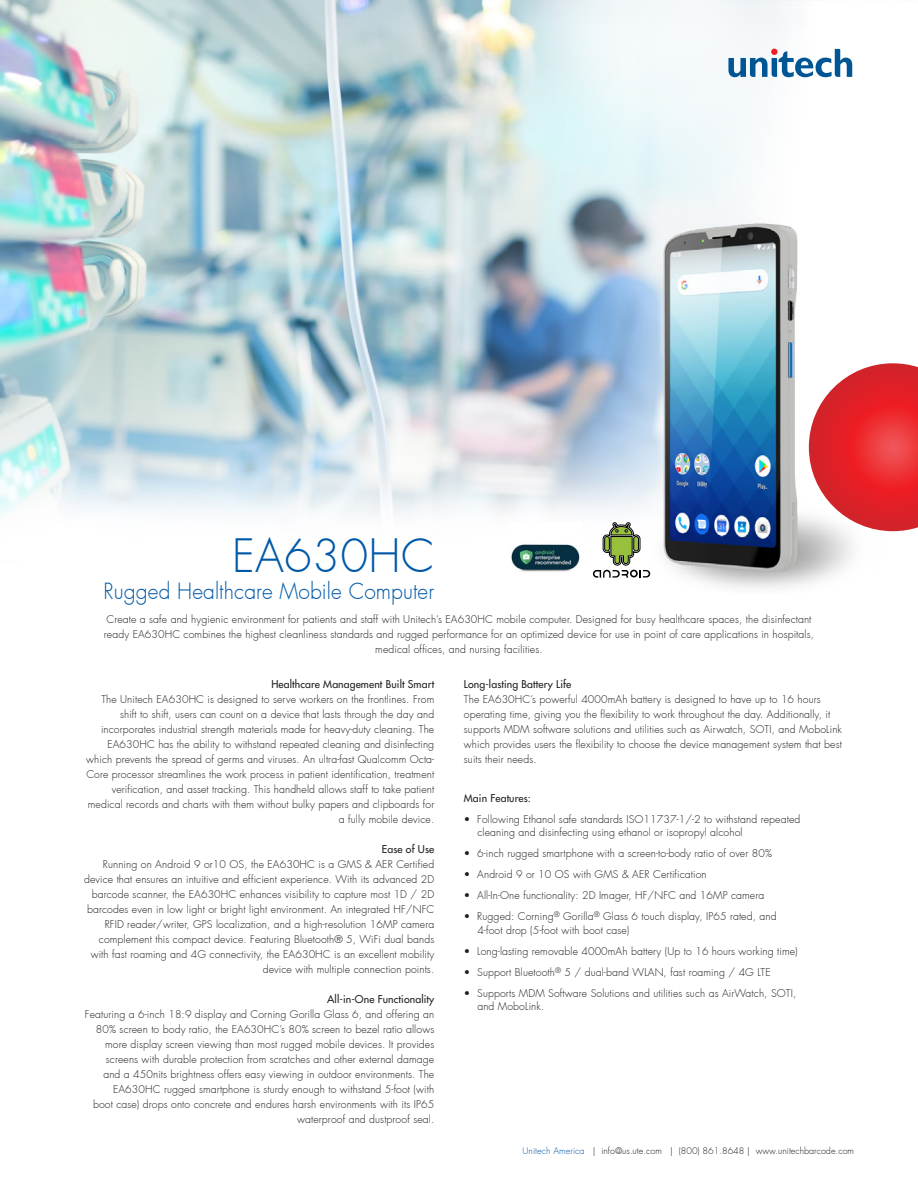
<style>
.page{position:relative;width:918px;height:1188px;background:#fff}
.page>*{position:absolute;margin:0;border:0;box-sizing:border-box;transform-origin:0 0}
.t1{font:300 45px "Futura";letter-spacing:.005em;color:#0059a8}
.t2{font:300 21.9px "Futura";letter-spacing:.005em;color:#0059a8;scale:.96 1}
.t3{font:300 10.5px/15px "Futura";letter-spacing:.01em;color:#231f20}
.t4{font:10.5px "Futura";letter-spacing:.01em;color:#231f20}
.t5{font:300 9px "Futura";color:#231f20}
.s1{color:#0059a8}
</style>
<div class="page">
<img style="left:0;top:0;width:897px;height:589px">
<svg style="left:809px;top:363px;width:109px;height:168px"></svg>
<svg style="left:728px;top:49px;width:124px;height:28px"></svg>
<svg style="left:593px;top:523px;width:57px;height:55px"></svg>
<img style="left:510px;top:522px;width:72px;height:67px">
<h1 class="t1" style="left:232px;top:529px;width:204px">EA630HC</h1>
<h2 class="t2" style="left:104px;top:578px;width:346px">Rugged Healthcare Mobile Computer</h2>
<p class="t3" style="left:104px;top:612px;width:712px;text-align:center">Create a safe and hygienic environment for patients and staff with Unitech’s EA630HC mobile computer. Designed for busy healthcare spaces, the disinfectant ready EA630HC combines the highest cleanliness standards and rugged performance for an optimized device for use in point of care applications in hospitals, medical offices, and nursing facilities.</p>
<p class="t4" style="left:271px;top:677px;width:164px">Healthcare Management Built Smart</p>
<p class="t3" style="left:86px;top:692px;width:349px;text-align:right">The Unitech EA630HC is designed to serve workers on the frontlines. From shift to shift, users can count on a device that lasts through the day and incorporates industrial strength materials made for heavy-duty cleaning. The EA630HC has the ability to withstand repeated cleaning and disinfecting which prevents the spread of germs and viruses. An ultra-fast Qualcomm Octa-Core processor streamlines the work process in patient identification, treatment verification, and asset tracking. This handheld allows staff to take patient medical records and charts with them without bulky papers and clipboards for a fully mobile device.</p>
<p class="t4" style="left:382px;top:842px;width:54px">Ease of Use</p>
<p class="t3" style="left:84px;top:857px;width:352px;text-align:right">Running on Android 9 or10 OS, the EA630HC is a GMS &amp; AER Certified device that ensures an intuitive and efficient experience. With its advanced 2D barcode scanner, the EA630HC enhances visibility to capture most 1D / 2D barcodes even in low light or bright light environment. An integrated HF/NFC RFID reader/writer, GPS localization, and a high-resolution 16MP camera complement this compact device. Featuring Bluetooth® 5, WiFi dual bands with fast roaming and 4G connectivity, the EA630HC is an excellent mobility device with multiple connection points.</p>
<p class="t4" style="left:327px;top:992px;width:109px">All-in-One Functionality</p>
<p class="t3" style="left:85px;top:1007px;width:351px;text-align:right">Featuring a 6-inch 18:9 display and Corning Gorilla Glass 6, and offering an 80% screen to body ratio, the EA630HC’s 80% screen to bezel ratio allows more display screen viewing than most rugged mobile devices. It provides screens with durable protection from scratches and other external damage<br>and a 450nits brightness offers easy viewing in outdoor environments. The EA630HC rugged smartphone is sturdy enough to withstand 5-foot (with<br>boot case) drops onto concrete and endures harsh environments with its IP65 waterproof and dustproof seal.</p>
<p class="t4" style="left:464px;top:677px;width:109px">Long-lasting Battery Life</p>
<p class="t3" style="left:464px;top:692px;width:380px">The EA630HC’s powerful 4000mAh battery is designed to have up to 16 hours operating time, giving you the flexibility to work throughout the day. Additionally, it supports MDM software solutions and utilities such as Airwatch, SOTI, and MoboLink which provides users the flexibility to choose the device management system that best suits their needs.</p>
<p class="t4" style="left:464px;top:791px;width:69px">Main Features:</p>
<p class="t3" style="left:477px;top:813px;width:325px;line-height:13.5px;text-indent:-13px">• Following Ethanol safe standards ISO11737-1/-2 to withstand repeated cleaning and disinfecting using ethanol or isopropyl alcohol</p>
<p class="t3" style="left:464px;top:846px;width:310px">• 6-inch rugged smartphone with a screen-to-body ratio of over 80%</p>
<p class="t3" style="left:464px;top:867px;width:244px">• Android 9 or 10 OS with GMS &amp; AER Certification</p>
<p class="t3" style="left:464px;top:888px;width:302px">• All-In-One functionality: 2D Imager, HF/NFC and 16MP camera</p>
<p class="t3" style="left:477px;top:910px;width:301px;line-height:13.5px;text-indent:-13px">• Rugged: Corning<sup>®</sup> Gorilla<sup>®</sup> Glass 6 touch display, IP65 rated, and<br>4-foot drop (5-foot with boot case)</p>
<p class="t3" style="left:464px;top:944px;width:335px">• Long-lasting removable 4000mAh battery (Up to 16 hours working time)</p>
<p class="t3" style="left:464px;top:965px;width:308px">• Support Bluetooth<sup>®</sup> 5 / dual-band WLAN, fast roaming / 4G LTE</p>
<p class="t3" style="left:477px;top:987px;width:320px;line-height:13.5px;text-indent:-13px">• Supports MDM Software Solutions and utilities such as AirWatch, SOTI, and MoboLink.</p>
<p class="t5" style="left:523px;top:1146px;width:333px"><span class="s1">Unitech America</span> | info@us.ute.com | (800) 861.8648 | www.unitechbarcode.com</p>
</div>
